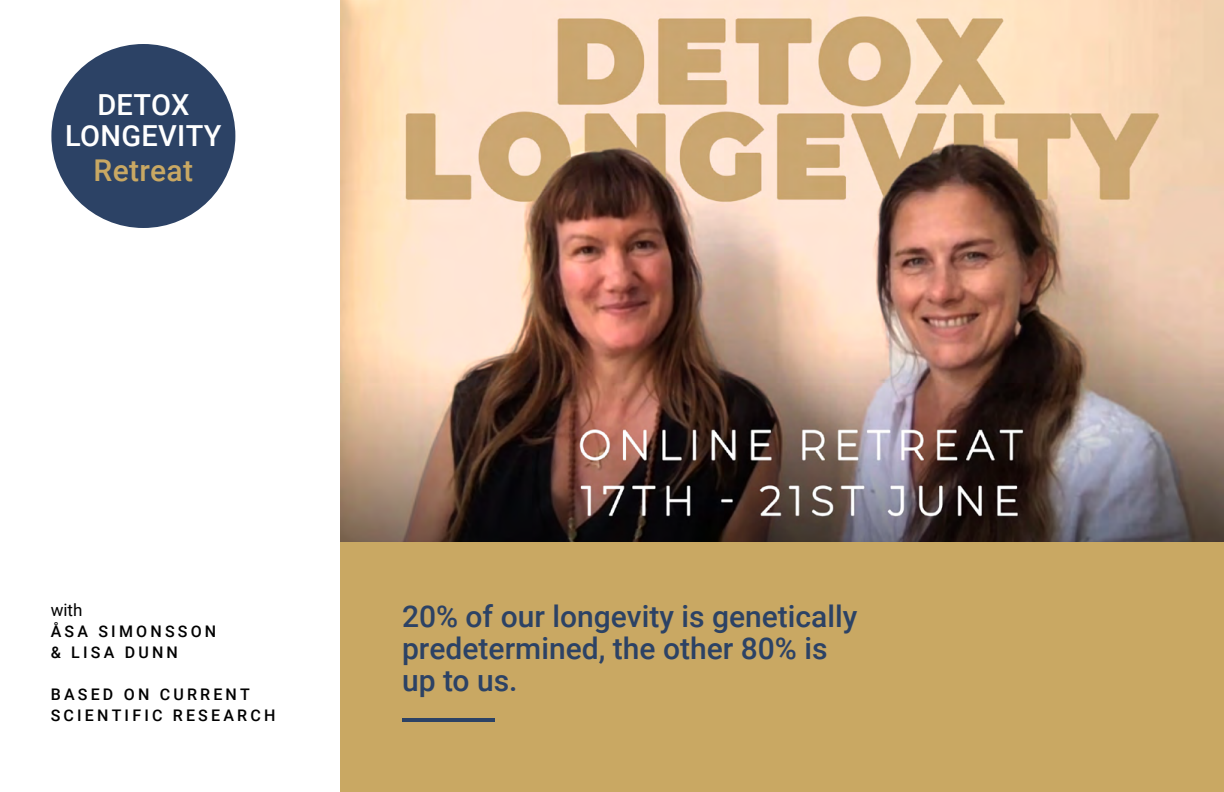
<style>
.page{position:relative;width:1224px;height:792px;background:#fff}
.page>*{position:absolute;margin:0;border:0;box-sizing:border-box;transform-origin:0 0}
.t1{font:500 30px/32px "Roboto";color:#2c4265}
.t2{font:500 30px "Roboto";letter-spacing:.01em;color:#c9a863}
.t3{font:500 29px/31px "Roboto";letter-spacing:.01em;color:#fff;text-align:center}
.t4{font:17px "Roboto";color:#000}
.t5{font:500 16px/21px "Roboto";letter-spacing:.2em;color:#000}
</style>
<div class="page">
<img style="left:340px;top:0;width:884px;height:542px">
<div style="left:340px;top:542px;width:884px;height:250px;background:#c9a863"></div>
<hr style="left:402px;top:718px;width:92px;height:3px;background:#2c4265">
<div style="left:51px;top:44px;width:184px;height:184px;background:#2c4265;border-radius:50%"></div>
<p class="t3" style="left:65px;top:89px;width:158px">DETOX<br>LONGEVITY</p>
<p class="t2" style="left:94px;top:150px;width:101px">Retreat</p>
<p class="t4" style="left:51px;top:598px;width:33px">with</p>
<p class="t5" style="left:51px;top:620px;width:167px">ÅSA SIMONSSON &amp; LISA DUNN</p>
<p class="t5" style="left:51px;top:683px;width:226px">BASED ON CURRENT<br>SCIENTIFIC RESEARCH</p>
<p class="t1" style="left:402px;top:600px;width:457px">20% of our longevity is genetically predetermined, the other 80% is up to us.</p>
</div>
